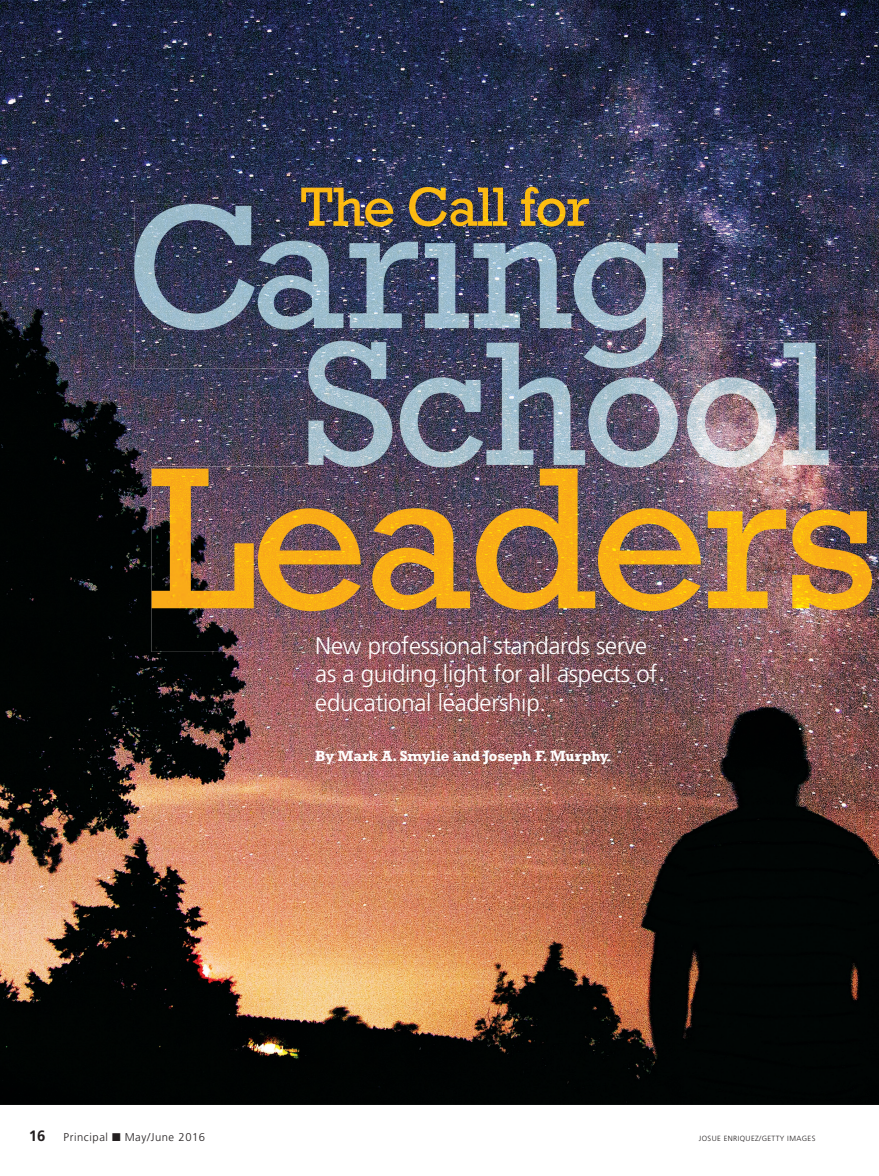
<style>
.page{position:relative;width:879px;height:1176px;background:#fff}
.page>*{position:absolute;margin:0;border:0;box-sizing:border-box;transform-origin:0 0}
.t1{font:300 24px/28.8px "Frutiger";letter-spacing:-.01em;color:#fff}
.t2{font:700 15px "Rockwell";letter-spacing:-.01em;color:#fff}
.t3{font:300 11.25px "Frutiger";letter-spacing:.05em;color:#231f20}
.t4{font:300 7.5px "Frutiger";letter-spacing:.05em;color:#231f20}
.s1{font-weight:700;font-size:15px}
</style>
<div class="page">
<img style="left:0;top:0;width:879px;height:1105px">
<img style="left:151px;top:466px;width:728px;height:186px">
<img style="left:134px;top:204px;width:544px;height:164px">
<img style="left:308px;top:341px;width:520px;height:126px">
<img style="left:308px;top:341px;width:370px;height:27px">
<img style="left:301px;top:187px;width:288px;height:17px">
<img style="left:301px;top:204px;width:288px;height:23px">
<p class="t1" style="left:315px;top:631px;width:344px">New professional standards serve as a guiding light for all aspects of educational leadership.</p>
<p class="t2" style="left:315px;top:747px;width:295px">By Mark A. Smylie and Joseph F. Murphy</p>
<p class="t3" style="left:29px;top:1130px;width:178px"><span class="s1">16</span> Principal ■ May/June 2016</p>
<p class="t4" style="left:699px;top:1134px;width:118px">JOSUE ENRIQUEZ/GETTY IMAGES</p>
</div>
